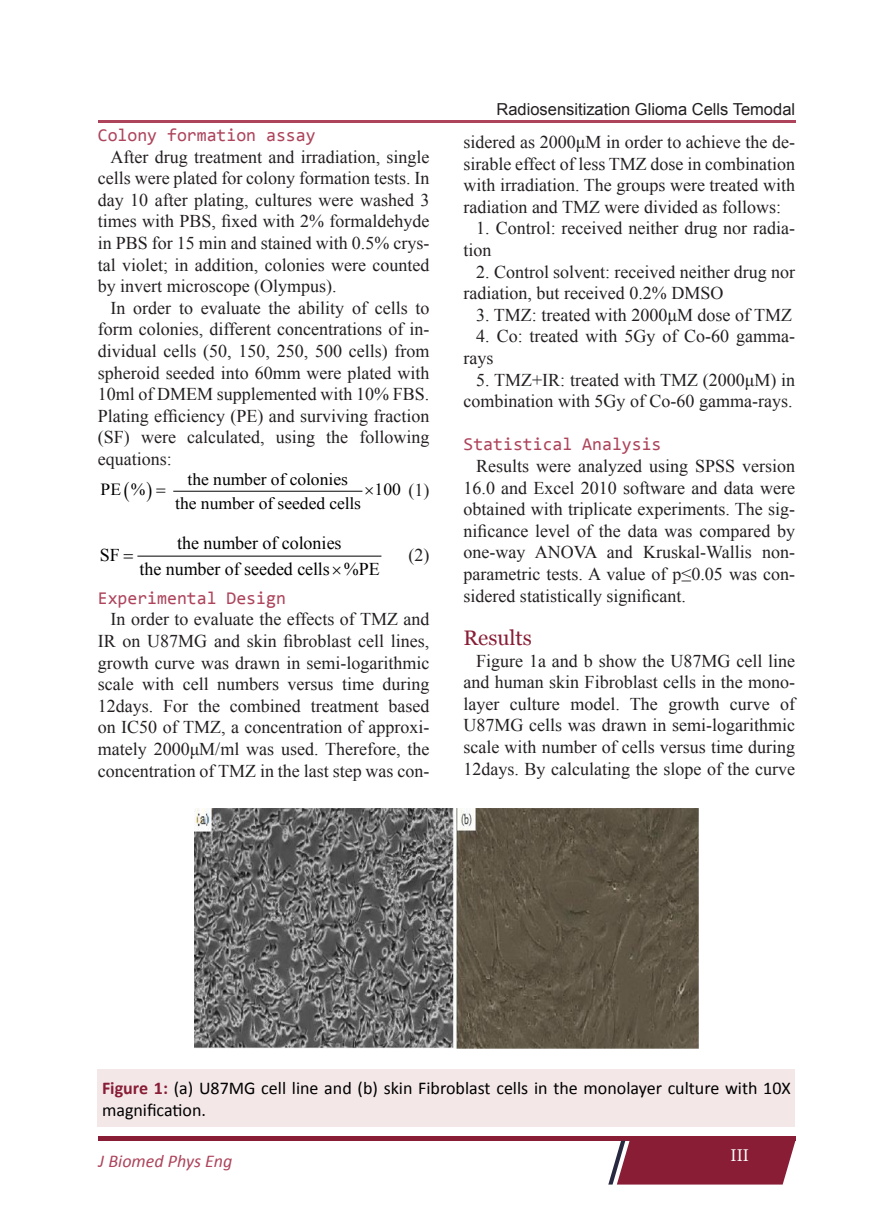
<style>
.page{position:relative;width:893px;height:1212px;background:#fff}
.page>*{position:absolute;margin:0;border:0;box-sizing:border-box;transform-origin:0 0}
.Heading{font:21px "Georgia";color:#881d35}
.Body{font:18px/21.6px "Times New Roman";color:#231f20;text-align:justify}
.Figure{font:18px/21.6px "Calibri";color:#000}
.Body-2{font:18px "Consolas";color:#ad445b}
.t1{font:18px "Times New Roman";color:#000}
.t2{font:italic 18px "Calibri";color:#ad445b}
.t3{font:18px "Minion Pro";color:#fff}
.t4{font:16.95px "Times New Roman";color:#000;scale:1.04 1}
.Running_Title{font:16.5px "Arial";color:#231f20}
.s1{font-size:18px;color:#231f20}
.s2{font-weight:700;color:#881d35}
</style>
<div class="page">
<div style="left:98px;top:1136px;width:697px;height:5px;background:#881d35"></div>
<svg style="left:608px;top:1141px;width:187px;height:43px;background:#903147"></svg>
<hr style="left:98px;top:120px;width:698px;height:2px;background:#ad445b">
<hr style="left:174px;top:491px;width:188px;height:1px;background:#000">
<hr style="left:138px;top:556px;width:243px;height:1px;background:#000">
<img style="left:195px;top:808px;width:503px;height:241px">
<div style="left:98px;top:1069px;width:697px;height:58px;background:#f3e7e8"></div>
<p class="Body-2" style="left:98px;top:123px;width:219px">Colony formation assay</p>
<p class="Body" style="left:98px;top:145px;width:333px;text-indent:13px">After drug treatment and irradiation, single cells were plated for colony formation tests. In day 10 after plating, cultures were washed 3 times with PBS, fixed with 2% formaldehyde in PBS for 15 min and stained with 0.5% crys&shy;tal violet; in addition, colonies were counted by invert microscope (Olympus).</p>
<p class="Body" style="left:98px;top:297px;width:333px;text-indent:13px">In order to evaluate the ability of cells to form colonies, different concentrations of in&shy;dividual cells (50, 150, 250, 500 cells) from spheroid seeded into 60mm were plated with 10ml of DMEM supplemented with 10% FBS.<br>Plating efficiency (PE) and surviving fraction (SF) were calculated, using the following equations:</p>
<p class="t4" style="left:187px;top:468px;width:156px">the number of colonies</p>
<p class="t4" style="left:100px;top:478px;width:45px">PE %</p>
<p class="t4" style="left:375px;top:478px;width:54px">100 <span class="s1">(1)</span></p>
<p class="t4" style="left:175px;top:492px;width:180px">the number of seeded cells</p>
<p class="t1" style="left:177px;top:531px;width:166px">the number of colonies</p>
<p class="t1" style="left:100px;top:542px;width:22px">SF</p>
<p class="t1" style="left:139px;top:556px;width:242px">the number of seeded cells %PE</p>
<p class="Body" style="left:408px;top:543px;width:22px">(2)</p>
<p class="Body-2" style="left:98px;top:585px;width:190px">Experimental Design</p>
<p class="Body" style="left:98px;top:608px;width:333px;text-indent:13px">In order to evaluate the effects of TMZ and IR on U87MG and skin fibroblast cell lines, growth curve was drawn in semi-logarithmic scale with cell numbers versus time during 12days. For the combined treatment based on IC50 of TMZ, a concentration of approxi&shy;mately 2000μM/ml was used. Therefore, the concentration of TMZ in the last step was con-</p>
<p class="Running_Title" style="left:496px;top:98px;width:300px">Radiosensitization Glioma Cells Temodal</p>
<p class="Body" style="left:463px;top:131px;width:333px">sidered as 2000μM in order to achieve the de&shy;sirable effect of less TMZ dose in combination with irradiation. The groups were treated with radiation and TMZ were divided as follows:</p>
<p class="Body" style="left:463px;top:217px;width:333px;text-indent:13px">1. Control: received neither drug nor radia&shy;tion</p>
<p class="Body" style="left:463px;top:260px;width:333px;text-indent:13px">2. Control solvent: received neither drug nor radiation, but received 0.2% DMSO</p>
<p class="Body" style="left:476px;top:304px;width:317px">3. TMZ: treated with 2000μM dose of TMZ</p>
<p class="Body" style="left:463px;top:325px;width:333px;text-indent:13px">4. Co: treated with 5Gy of Co-60 gamma&shy;rays</p>
<p class="Body" style="left:463px;top:368px;width:333px;text-align:right">5. TMZ+IR: treated with TMZ (2000μM) in combination with 5Gy of Co-60 gamma-rays.</p>
<p class="Body-2" style="left:463px;top:432px;width:200px">Statistical Analysis</p>
<p class="Body" style="left:463px;top:455px;width:333px;text-indent:13px">Results were analyzed using SPSS version 16.0 and Excel 2010 software and data were obtained with triplicate experiments. The sig&shy;nificance level of the data was compared by one-way ANOVA and Kruskal-Wallis non&shy;parametric tests. A value of p≤0.05 was con&shy;sidered statistically significant.</p>
<p class="Heading" style="left:463px;top:625px;width:70px">Results</p>
<p class="Body" style="left:463px;top:649px;width:333px;text-indent:13px">Figure 1a and b show the U87MG cell line and human skin Fibroblast cells in the mono&shy;layer culture model. The growth curve of U87MG cells was drawn in semi-logarithmic scale with number of cells versus time during 12days. By calculating the slope of the curve</p>
<p class="Figure" style="left:102px;top:1077px;width:690px"><span class="s2">Figure 1:</span> (a) U87MG cell line and (b) skin Fibroblast cells in the monolayer culture with 10X magnification.</p>
<p class="t3" style="left:730px;top:1143px;width:20px">III</p>
<p class="t2" style="left:99px;top:1148px;width:135px">J Biomed Phys Eng</p>
</div>
